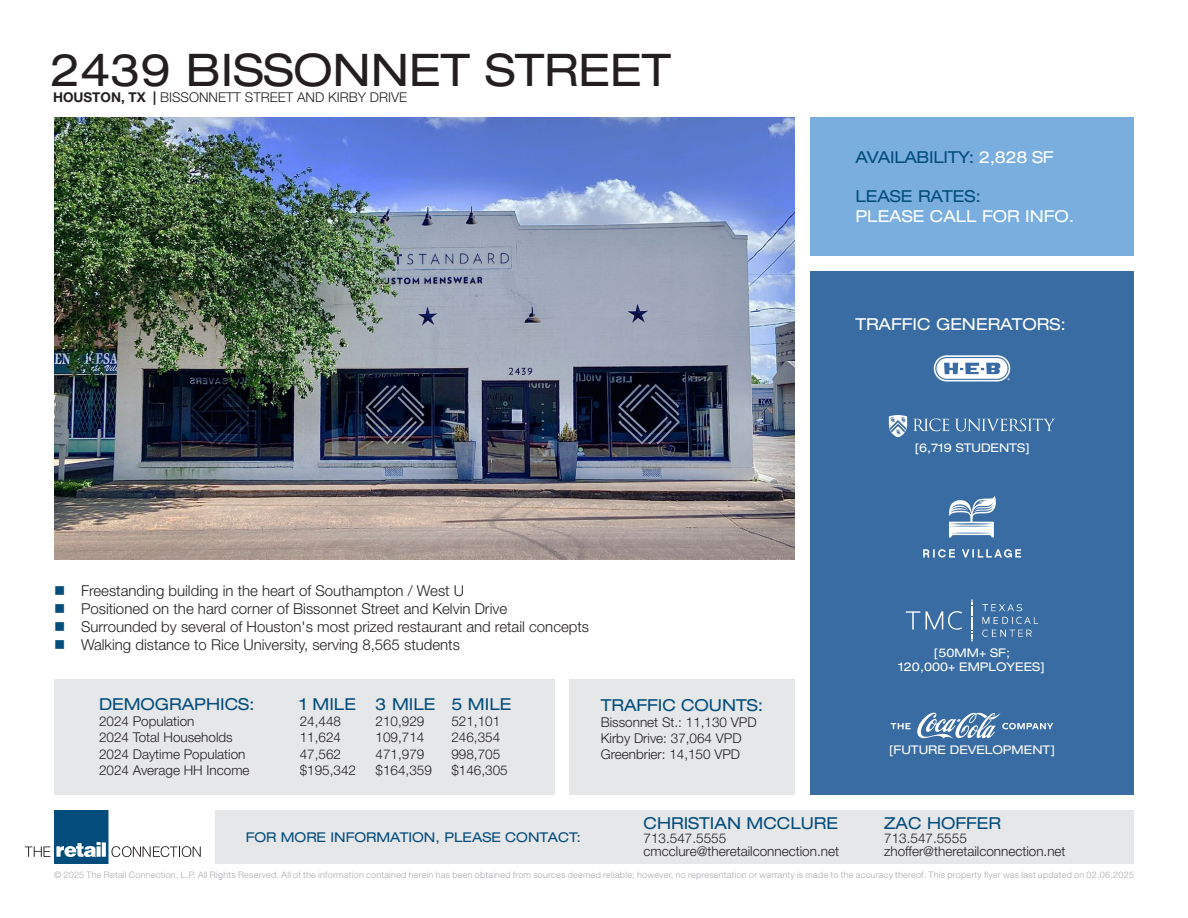
<style>
.page{position:relative;width:1188px;height:918px;background:#fff}
.page>*{position:absolute;margin:0;border:0;box-sizing:border-box;transform-origin:0 0}
.t1{font:expanded 45px "Helvetica Neue LT Std";color:#231f20}
.t2{font:expanded 16.5px "Helvetica Neue LT Std";color:#034d7d}
.t3{font:expanded 16.5px "Helvetica Neue LT Std";color:#fff}
.t4{font:expanded 16.5px "Helvetica Neue LT Std";letter-spacing:-.02em;color:#034d7d}
.t5{font:300 15px "Helvetica Neue LT Std";color:#231f20}
.t6{font:300 13.5px "Helvetica Neue LT Std";color:#231f20}
.t7{font:expanded 13.5px "Helvetica Neue LT Std";color:#034d7d}
.t8{font:expanded 12px "Helvetica Neue LT Std";color:#fff}
.t9{font:300 9px "Helvetica Neue LT Std";letter-spacing:.03em;color:#a8a9ad}
.s1{font-weight:700}
.s2{color:#fff}
</style>
<div class="page">
<svg style="left:25px;top:810px;width:176px;height:54px"></svg>
<div style="left:54px;top:679px;width:500px;height:116px;background:#e6e7e9"></div>
<div style="left:569px;top:679px;width:226px;height:116px;background:#e6e7e9"></div>
<div style="left:810px;top:117px;width:324px;height:139px;background:#79aede"></div>
<div style="left:810px;top:271px;width:324px;height:524px;background:#396ca2"></div>
<div style="left:216px;top:810px;width:918px;height:54px;background:#e6e7e9"></div>
<img style="left:54px;top:117px;width:741px;height:442px">
<svg style="left:934px;top:355px;width:76px;height:27px"></svg>
<svg style="left:891px;top:723px;width:20px;height:6px"></svg>
<svg style="left:917px;top:713px;width:136px;height:26px"></svg>
<svg style="left:955px;top:418px;width:100px;height:13px"></svg>
<svg style="left:913px;top:419px;width:36px;height:12px"></svg>
<svg style="left:889px;top:415px;width:18px;height:22px"></svg>
<svg style="left:923px;top:549px;width:32px;height:9px"></svg>
<svg style="left:962px;top:549px;width:59px;height:9px"></svg>
<svg style="left:949px;top:496px;width:47px;height:41px"></svg>
<svg style="left:926px;top:611px;width:36px;height:19px"></svg>
<svg style="left:906px;top:611px;width:14px;height:18px"></svg>
<svg style="left:982px;top:604px;width:56px;height:33px"></svg>
<svg style="left:971px;top:599px;width:2px;height:42px"></svg>
<p class="t1" style="left:51px;top:43px;width:622px">2439 BISSONNET STREET</p>
<p class="t6" style="left:53px;top:89px;width:356px"><span class="s1">HOUSTON, TX |</span> BISSONNETT STREET AND KIRBY DRIVE</p>
<p class="t4" style="left:855px;top:147px;width:200px">AVAILABILITY: <span class="s2">2,828 SF</span></p>
<p class="t2" style="left:855px;top:187px;width:127px">LEASE RATES:</p>
<p class="t3" style="left:855px;top:206px;width:221px">PLEASE CALL FOR INFO.</p>
<p class="t3" style="left:855px;top:315px;width:212px">TRAFFIC GENERATORS:</p>
<p class="t8" style="left:914px;top:440px;width:117px">[6,719 STUDENTS]</p>
<p class="t5" style="left:81px;top:582px;width:385px">Freestanding building in the heart of Southampton / West U</p>
<p class="t5" style="left:81px;top:600px;width:428px">Positioned on the hard corner of Bissonnet Street and Kelvin Drive</p>
<p class="t5" style="left:81px;top:618px;width:510px">Surrounded by several of Houston's most prized restaurant and retail concepts</p>
<p class="t5" style="left:81px;top:636px;width:380px">Walking distance to Rice University, serving 8,565 students</p>
<p class="t2" style="left:99px;top:694px;width:157px">DEMOGRAPHICS:</p>
<p class="t6" style="left:99px;top:713px;width:97px">2024 Population</p>
<p class="t6" style="left:99px;top:729px;width:135px">2024 Total Households</p>
<p class="t6" style="left:99px;top:746px;width:148px">2024 Daytime Population</p>
<p class="t6" style="left:99px;top:762px;width:152px">2024 Average HH Income</p>
<p class="t2" style="left:300px;top:694px;width:58px">1 MILE</p>
<p class="t6" style="left:300px;top:713px;width:43px">24,448</p>
<p class="t6" style="left:300px;top:729px;width:43px">11,624</p>
<p class="t6" style="left:300px;top:746px;width:43px">47,562</p>
<p class="t6" style="left:300px;top:762px;width:58px">$195,342</p>
<p class="t2" style="left:376px;top:694px;width:61px">3 MILE</p>
<p class="t6" style="left:376px;top:713px;width:50px">210,929</p>
<p class="t6" style="left:376px;top:729px;width:50px">109,714</p>
<p class="t6" style="left:376px;top:746px;width:50px">471,979</p>
<p class="t6" style="left:376px;top:762px;width:58px">$164,359</p>
<p class="t2" style="left:451px;top:694px;width:61px">5 MILE</p>
<p class="t6" style="left:451px;top:713px;width:50px">521,101</p>
<p class="t6" style="left:451px;top:729px;width:50px">246,354</p>
<p class="t6" style="left:451px;top:746px;width:50px">998,705</p>
<p class="t6" style="left:451px;top:762px;width:58px">$146,305</p>
<p class="t7" style="left:246px;top:829px;width:337px">FOR MORE INFORMATION, PLEASE CONTACT:</p>
<p class="t2" style="left:601px;top:695px;width:164px">TRAFFIC COUNTS:</p>
<p class="t6" style="left:601px;top:714px;width:157px">Bissonnet St.: 11,130 VPD</p>
<p class="t6" style="left:601px;top:730px;width:142px">Kirby Drive: 37,064 VPD</p>
<p class="t6" style="left:601px;top:746px;width:141px">Greenbrier: 14,150 VPD</p>
<p class="t2" style="left:644px;top:814px;width:196px">CHRISTIAN MCCLURE</p>
<p class="t6" style="left:644px;top:830px;width:84px">713.547.5555</p>
<p class="t6" style="left:644px;top:843px;width:197px">cmcclure@theretailconnection.net</p>
<p class="t8" style="left:934px;top:645px;width:78px">[50MM+ SF;</p>
<p class="t8" style="left:899px;top:659px;width:148px">120,000+ EMPLOYEES]</p>
<p class="t8" style="left:889px;top:742px;width:168px">[FUTURE DEVELOPMENT]</p>
<p class="t2" style="left:884px;top:814px;width:118px">ZAC HOFFER</p>
<p class="t6" style="left:884px;top:830px;width:84px">713.547.5555</p>
<p class="t6" style="left:884px;top:843px;width:183px">zhoffer@theretailconnection.net</p>
<p class="t9" style="left:54px;top:869px;width:1082px">© 2025 The Retail Connection, L.P. All Rights Reserved. All of the information contained herein has been obtained from sources deemed reliable; however, no representation or warranty is made to the accuracy thereof. This property flyer was last updated on 02.06.2025</p>
</div>
